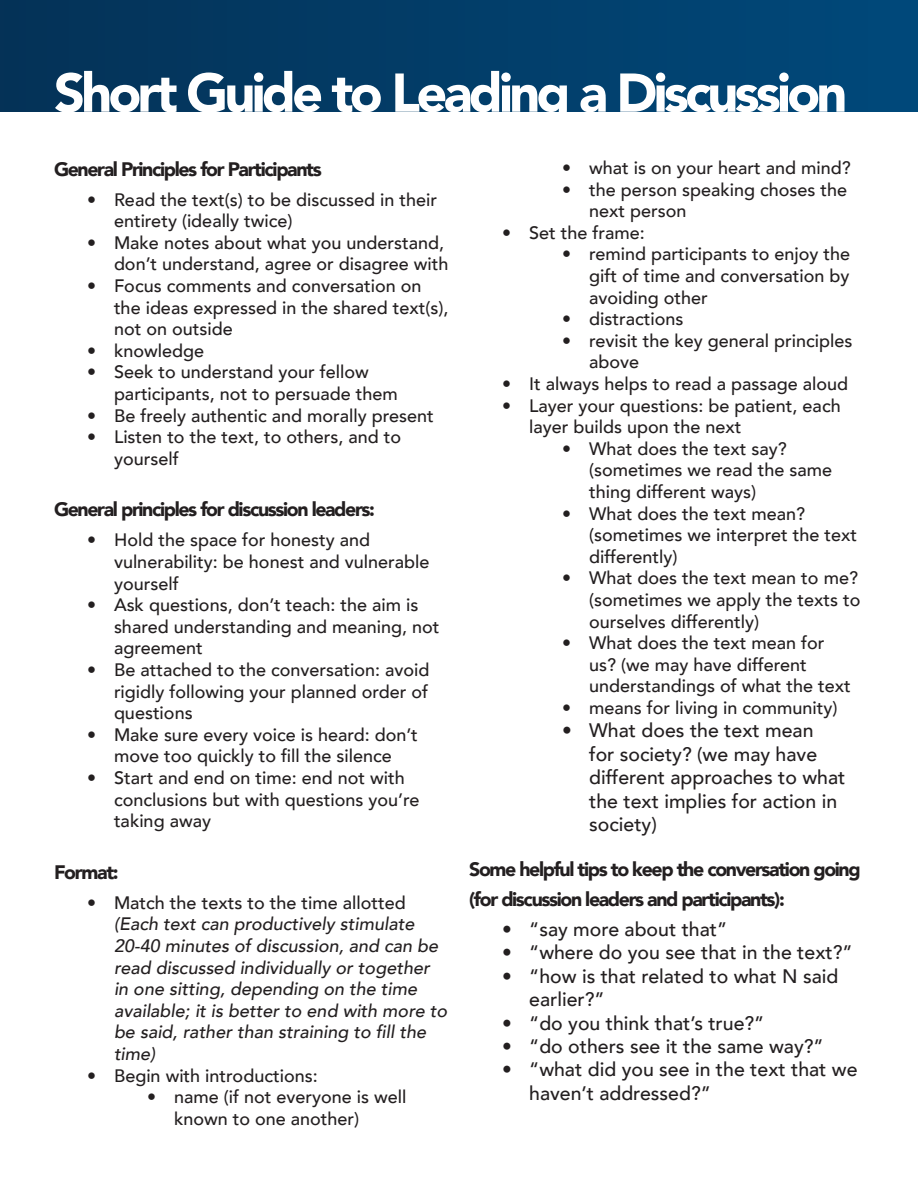
<style>
.page{position:relative;width:918px;height:1188px;background:#fff}
.page>*{position:absolute;margin:0;border:0;box-sizing:border-box;transform-origin:0 0}
.Reversed_Header{font:900 54px "Avenir";letter-spacing:-.07em;color:#fff}
.t1{font:500 19.5px/23.4px "Avenir";color:#231f20}
.Body_Heading{font:900 19.5px/30px "Avenir";letter-spacing:-.07em;color:#231f20}
.t2{font:500 18px/21.6px "Avenir";color:#231f20}
.t3{font:italic 500 18px/21.6px "Avenir";color:#231f20}
.s1{font-style:normal}
</style>
<div class="page">
<div style="left:0;top:0;width:918px;height:112px;background:linear-gradient(to right,#043257,#00497b)"></div>
<p class="Reversed_Header" style="left:54px;top:47px;width:795px">Short Guide to Leading a Discussion</p>
<p class="Body_Heading" style="left:54px;top:153px;width:269px">General Principles for Participants</p>
<p class="t2" style="left:114px;top:187px;width:325px;text-indent:-27px">• Read the text(s) to be discussed in their entirety (ideally twice)</p>
<p class="t2" style="left:87px;top:231px;width:363px;text-align:right">• Make notes about what you understand, don’t understand, agree or disagree with</p>
<p class="t2" style="left:114px;top:274px;width:336px;text-indent:-27px">• Focus comments and conversation on the ideas expressed in the shared text(s), not on outside</p>
<p class="t2" style="left:87px;top:339px;width:119px">• knowledge</p>
<p class="t2" style="left:114px;top:360px;width:285px;text-indent:-27px">• Seek to understand your fellow participants, not to persuade them</p>
<p class="t2" style="left:87px;top:403px;width:348px">• Be freely authentic and morally present</p>
<p class="t2" style="left:114px;top:425px;width:289px;text-indent:-27px">• Listen to the text, to others, and to yourself</p>
<p class="Body_Heading" style="left:54px;top:494px;width:323px">General principles for discussion leaders:</p>
<p class="t2" style="left:114px;top:528px;width:317px;text-indent:-27px">• Hold the space for honesty and vulnerability: be honest and vulnerable yourself</p>
<p class="t2" style="left:114px;top:593px;width:327px;text-indent:-27px">• Ask questions, don’t teach: the aim is shared understanding and meaning, not agreement</p>
<p class="t2" style="left:114px;top:658px;width:317px;text-align:justify;text-indent:-27px">• Be attached to the conversation: avoid rigidly following your planned order of questions</p>
<p class="t2" style="left:87px;top:723px;width:332px;text-align:center">• Make sure every voice is heard: don’t move too quickly to fill the silence</p>
<p class="t2" style="left:114px;top:766px;width:307px;text-indent:-27px">• Start and end on time: end not with conclusions but with questions you’re taking away</p>
<p class="Body_Heading" style="left:54px;top:856px;width:66px">Format:</p>
<p class="t3" style="left:114px;top:892px;width:335px;text-indent:-27px"><span class="s1">• Match the texts to the time allotted </span>(Each text can productively stimulate 20-40 minutes of discussion, and can be read discussed individually or together in one sitting, depending on the time available; it is better to end with more to be said, rather than straining to fill the time)</p>
<p class="t2" style="left:87px;top:1063px;width:232px">• Begin with introductions:</p>
<p class="t2" style="left:174px;top:1085px;width:234px;text-indent:-27px">• name (if not everyone is well known to one another)</p>
<p class="t2" style="left:562px;top:156px;width:290px">• what is on your heart and mind?</p>
<p class="t2" style="left:589px;top:178px;width:260px;text-indent:-27px">• the person speaking choses the next person</p>
<p class="t2" style="left:502px;top:221px;width:144px">• Set the frame:</p>
<p class="t2" style="left:589px;top:242px;width:263px;text-align:justify;text-indent:-27px">• remind participants to enjoy the gift of time and conversation by avoiding other</p>
<p class="t2" style="left:562px;top:307px;width:123px">• distractions</p>
<p class="t2" style="left:589px;top:329px;width:265px;text-indent:-27px">• revisit the key general principles above</p>
<p class="t2" style="left:502px;top:372px;width:348px">• It always helps to read a passage aloud</p>
<p class="t2" style="left:529px;top:394px;width:313px;text-indent:-27px">• Layer your questions: be patient, each layer builds upon the next</p>
<p class="t2" style="left:589px;top:437px;width:245px;text-indent:-27px">• What does the text say? (sometimes we read the same thing different ways)</p>
<p class="t2" style="left:589px;top:502px;width:270px;text-indent:-27px">• What does the text mean? (sometimes we interpret the text differently)</p>
<p class="t2" style="left:589px;top:566px;width:273px;text-indent:-27px">• What does the text mean to me? (sometimes we apply the texts to ourselves differently)</p>
<p class="t2" style="left:589px;top:631px;width:263px;text-indent:-27px">• What does the text mean for us? (we may have different understandings of what the text</p>
<p class="t2" style="left:562px;top:696px;width:277px">• means for living in community)</p>
<p class="t1" style="left:589px;top:718px;width:258px;text-indent:-27px">• What does the text mean<br>for society? (we may have different approaches to what the text implies for action in society)</p>
<p class="Body_Heading" style="left:469px;top:854px;width:393px">Some helpful tips to keep the conversation going (for discussion leaders and participants):</p>
<p class="t1" style="left:502px;top:916px;width:227px">• “say more about that”</p>
<p class="t1" style="left:502px;top:940px;width:352px">• “where do you see that in the text?”</p>
<p class="t1" style="left:529px;top:963px;width:311px;text-indent:-27px">• “how is that related to what N said earlier?”</p>
<p class="t1" style="left:502px;top:1010px;width:264px">• “do you think that’s true?”</p>
<p class="t1" style="left:502px;top:1033px;width:323px">• “do others see it the same way?”</p>
<p class="t1" style="left:529px;top:1057px;width:330px;text-indent:-27px">• “what did you see in the text that we haven’t addressed?”</p>
</div>
